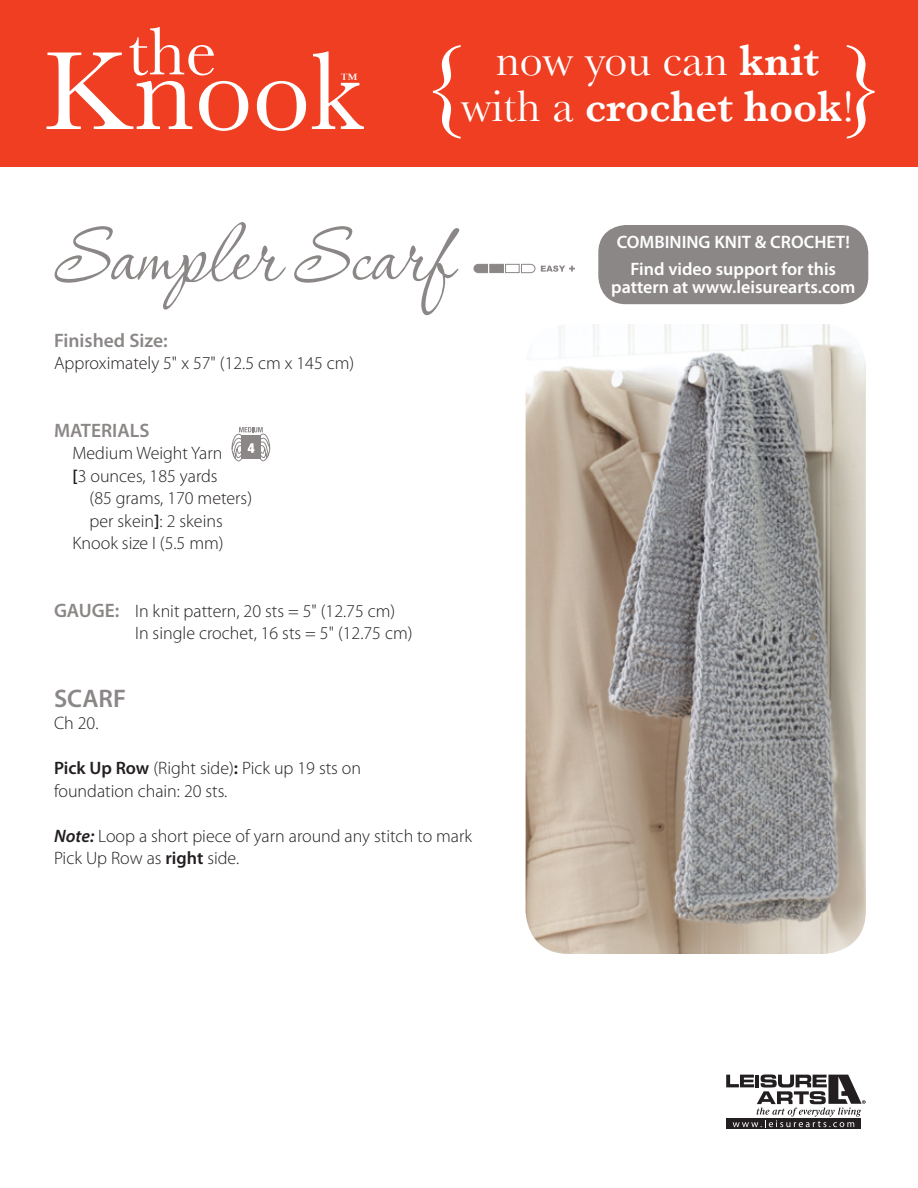
<style>
.page{position:relative;width:918px;height:1188px;background:#fff}
.page>*{position:absolute;margin:0;border:0;box-sizing:border-box;transform-origin:0 0}
.t1{font:115.5px "Baskerville";color:#fff}
.t2{font:101.85px "Baskerville";color:#fff}
.t3{font:97.5px "P22 Corinthia";color:#8c8787}
.t4{font:70.5px "Baskerville";color:#fff}
.t5{font:600 45.75px "Baskerville";color:#fff;scale:.94 1}
.t6{font:45.75px "Baskerville";color:#fff}
.Title_3{font:600 25.5px "Myriad Pro";color:#8c8787}
.Body{font:600 19.5px "Myriad Pro";color:#8c8787}
.Body-2{font:300 18px/22.5px "Myriad Pro";color:#231f20}
.Body-3{font:600 18px/18px "Myriad Pro";color:#fff;text-align:center}
.t7{font:15.6px "Baskerville";color:#fff;scale:1.08 1}
.s1{font-weight:600}
.s2{font-weight:400}
.s3{font-weight:600;font-size:19.5px;color:#8c8787}
.s4{font-weight:600;font-style:italic}
</style>
<div class="page">
<div style="left:599px;top:226px;width:269px;height:77px;background:#8c8787;border-radius:27px"></div>
<div style="left:598px;top:225px;width:270px;height:79px;border:2px solid #8c8787;border-radius:27px"></div>
<svg style="left:231px;top:427px;width:40px;height:35px"></svg>
<img style="left:526px;top:324px;width:340px;height:630px">
<svg style="left:473px;top:264px;width:15px;height:9px"></svg>
<div style="left:489px;top:264px;width:15px;height:9px;background:#8c8787;border:1px solid #8c8787"></div>
<div style="left:505px;top:264px;width:15px;height:9px;background:#fff;border:1px solid #8c8787"></div>
<svg style="left:521px;top:264px;width:54px;height:9px"></svg>
<div style="left:0;top:0;width:918px;height:166px;background:#ef3e22"></div>
<svg style="left:726px;top:1127px;width:135px;height:2px"></svg>
<svg style="left:726px;top:1075px;width:140px;height:52px"></svg>
<p class="t4" style="left:128px;top:10px;width:90px">the</p>
<p class="t6" style="left:496px;top:33px;width:325px">now you can <span class="s1">knit</span></p>
<p class="t1" style="left:43px;top:24px;width:322px">Knook</p>
<p class="t2" style="left:422px;top:21px;width:50px">{</p>
<p class="t2" style="left:836px;top:21px;width:50px">}</p>
<p class="t7" style="left:341px;top:70px;width:17px">™</p>
<p class="t5" style="left:461px;top:79px;width:420px"><span class="s2">with a</span> crochet hook<span class="s2">!</span></p>
<p class="t3" style="left:54px;top:206px;width:400px">Sampler Scarf</p>
<p class="Body" style="left:54px;top:329px;width:115px">Finished Size:</p>
<p class="Body-2" style="left:54px;top:352px;width:302px">Approximately 5" x 57" (12.5 cm x 145 cm)</p>
<p class="Body" style="left:54px;top:419px;width:97px">MATERIALS</p>
<p class="Body-2" style="left:72px;top:442px;width:152px">Medium Weight Yarn</p>
<p class="Body-2" style="left:72px;top:465px;width:147px"><span class="s1">[</span>3 ounces, 185 yards</p>
<p class="Body-2" style="left:90px;top:487px;width:164px">(85 grams, 170 meters)</p>
<p class="Body-2" style="left:90px;top:510px;width:135px">per skein<span class="s1">]</span>: 2 skeins</p>
<p class="Body-2" style="left:72px;top:532px;width:153px">Knook size I (5.5 mm)</p>
<p class="Body-2" style="left:54px;top:600px;width:343px"><span class="s3">GAUGE:</span> In knit pattern, 20 sts = 5" (12.75 cm)</p>
<p class="Body-2" style="left:135px;top:622px;width:279px">In single crochet, 16 sts = 5" (12.75 cm)</p>
<p class="Title_3" style="left:54px;top:684px;width:74px">SCARF</p>
<p class="Body-2" style="left:54px;top:712px;width:46px">Ch 20.</p>
<p class="Body-2" style="left:54px;top:757px;width:309px"><span class="s1">Pick Up Row</span> (Right side)<span class="s1">:</span> Pick up 19 sts on foundation chain: 20 sts.</p>
<p class="Body-2" style="left:54px;top:825px;width:420px"><span class="s4">Note:</span> Loop a short piece of yarn around any stitch to mark<br>Pick Up Row as <span class="s1">right</span> side.</p>
<p class="Body-3" style="left:617px;top:233px;width:235px">COMBINING KNIT &amp; CROCHET!</p>
<p class="Body-3" style="left:611px;top:260px;width:246px">Find video support for this pattern at www.leisurearts.com</p>
</div>
